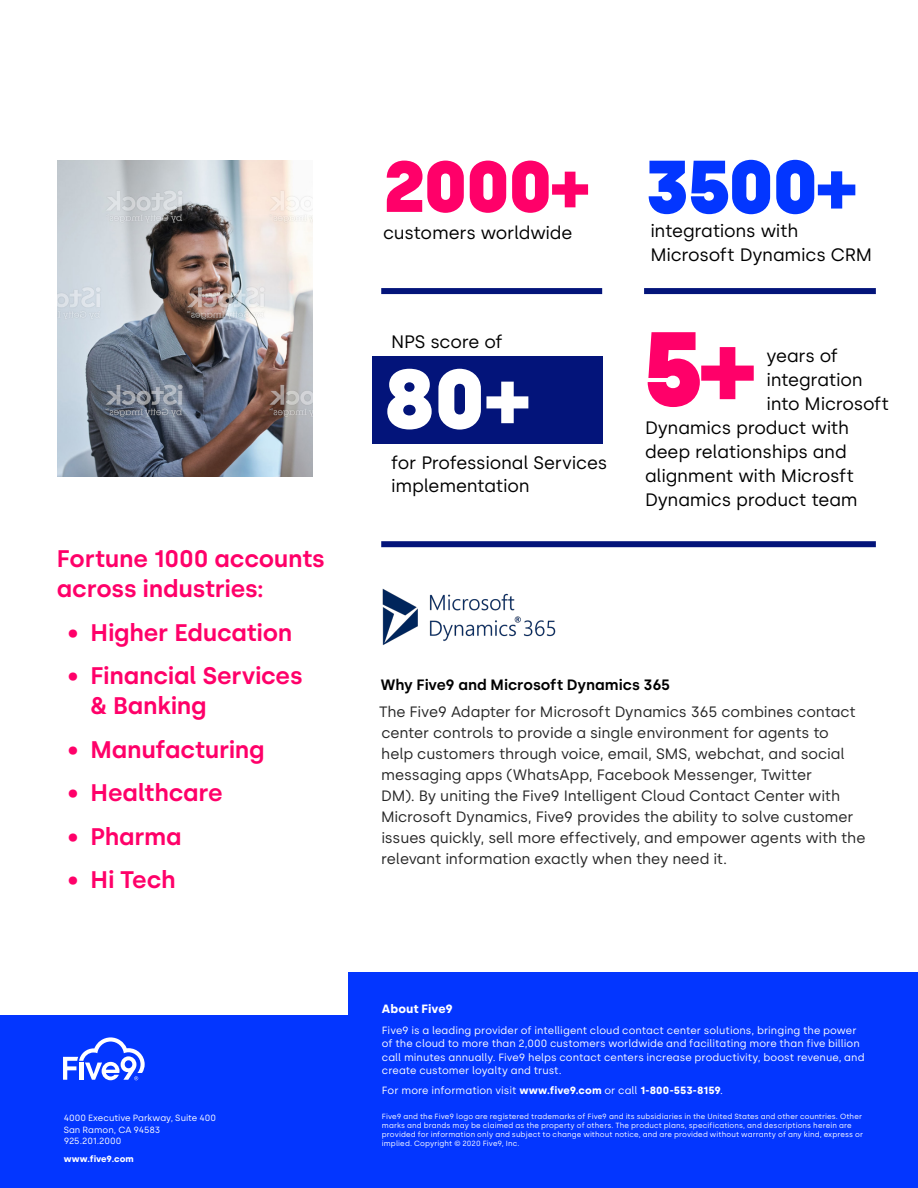
<style>
.page{position:relative;width:918px;height:1188px;background:#fff}
.page>*{position:absolute;margin:0;border:0;box-sizing:border-box;transform-origin:0 0}
.Callout{font:900 105px "Silka";color:#ff0069}
.Callout-2{font:900 83.85px "Silka";color:#fff}
.Callout-3{font:900 75px "Silka";color:#0336ff}
.Callout-4{font:900 72px "Silka";color:#ff0069}
.Callout-5{font:600 24px/30px "Silka";letter-spacing:-.01em;color:#ff0069}
.Callout-6{font:18px/24px "Silka";letter-spacing:-.01em;color:#000}
.Body_Copy_Level_2_8p{font:15px/21px "Silka";letter-spacing:-.01em;color:#262626}
.Subheader_9pt{font:600 15px "Silka";letter-spacing:-.005em;color:#000}
.Figure_Header_8pt_10{font:700 12px "Silka";letter-spacing:.005em;color:#fff}
.Boilerplate_Details{font:10.5px/13.5px "Silka";letter-spacing:.005em;color:#fff}
.Contact_info_6pt_7_5{font:9px/11.2px "Silka";color:#fff}
.Contact_info_6pt_7_5-2{font:700 9px "Silka";letter-spacing:.005em;color:#fff}
.Legal_text_5pt_6pt{font:7.5px/9px "Silka";letter-spacing:.015em;color:#fff}
.s1{font-weight:700}
</style>
<div class="page">
<div style="left:0;top:1015px;width:475px;height:173px;background:#0336ff"></div>
<div style="left:348px;top:972px;width:570px;height:216px;background:#0336ff"></div>
<img style="left:382px;top:588px;width:174px;height:57px">
<div style="left:381px;top:288px;width:221px;height:6px;background:#03147a"></div>
<div style="left:381px;top:541px;width:495px;height:6px;background:#03147a"></div>
<div style="left:644px;top:288px;width:232px;height:6px;background:#03147a"></div>
<svg style="left:63px;top:1037px;width:82px;height:43px"></svg>
<img style="left:58px;top:160px;width:255px;height:316px">
<div style="left:372px;top:357px;width:230px;height:87px;background:#03147a"></div>
<p class="Callout-5" style="left:57px;top:544px;width:269px">Fortune 1000 accounts across industries:</p>
<p class="Callout-5" style="left:67px;top:617px;width:226px">• Higher Education</p>
<p class="Callout-5" style="left:91px;top:661px;width:214px;text-indent:-23px">• Financial Services &amp; Banking</p>
<p class="Callout-5" style="left:67px;top:734px;width:199px">• Manufacturing</p>
<p class="Callout-5" style="left:67px;top:778px;width:157px">• Healthcare</p>
<p class="Callout-5" style="left:67px;top:821px;width:115px">• Pharma</p>
<p class="Callout-5" style="left:67px;top:865px;width:110px">• Hi Tech</p>
<p class="Contact_info_6pt_7_5" style="left:64px;top:1113px;width:154px">4000 Executive Parkway, Suite 400<br>San Ramon, CA 94583<br>925.201.2000</p>
<p class="Contact_info_6pt_7_5-2" style="left:64px;top:1153px;width:71px">www.five9.com</p>
<p class="Callout-4" style="left:383px;top:144px;width:207px">2000+</p>
<p class="Callout-6" style="left:383px;top:221px;width:191px">customers worldwide</p>
<p class="Callout-6" style="left:391px;top:330px;width:113px">NPS score of</p>
<p class="Callout-2" style="left:384px;top:349px;width:146px">80+</p>
<p class="Callout-6" style="left:391px;top:452px;width:218px;line-height:22.5px">for Professional Services implementation</p>
<p class="Callout-3" style="left:644px;top:142px;width:213px">3500+</p>
<p class="Callout-6" style="left:650px;top:219px;width:223px">integrations with<br>Microsoft Dynamics CRM</p>
<p class="Callout" style="left:641px;top:306px;width:115px">5+</p>
<p class="Callout-6" style="left:766px;top:344px;width:73px">years of</p>
<p class="Callout-6" style="left:766px;top:368px;width:98px">integration</p>
<p class="Callout-6" style="left:766px;top:392px;width:124px">into Microsoft</p>
<p class="Callout-6" style="left:645px;top:416px;width:206px">Dynamics product with</p>
<p class="Callout-6" style="left:645px;top:440px;width:203px">deep relationships and</p>
<p class="Callout-6" style="left:645px;top:464px;width:211px">alignment with Microsft</p>
<p class="Callout-6" style="left:645px;top:488px;width:214px">Dynamics product team</p>
<p class="Subheader_9pt" style="left:381px;top:675px;width:291px">Why Five9 and Microsoft Dynamics 365</p>
<p class="Body_Copy_Level_2_8p" style="left:379px;top:702px;width:488px">The Five9 Adapter for Microsoft Dynamics 365 combines contact center controls to provide a single environment for agents to<br>help customers through voice, email, SMS, webchat, and social messaging apps (WhatsApp, Facebook Messenger, Twitter<br>DM). By uniting the Five9 Intelligent Cloud Contact Center with Microsoft Dynamics, Five9 provides the ability to solve customer issues quickly, sell more effectively, and empower agents with the relevant information exactly when they need it.</p>
<p class="Figure_Header_8pt_10" style="left:382px;top:1002px;width:72px">About Five9</p>
<p class="Boilerplate_Details" style="left:382px;top:1023px;width:484px">Five9 is a leading provider of intelligent cloud contact center solutions, bringing the power of the cloud to more than 2,000 customers worldwide and facilitating more than five billion call minutes annually. Five9 helps contact centers increase productivity, boost revenue, and create customer loyalty and trust.</p>
<p class="Boilerplate_Details" style="left:382px;top:1084px;width:343px">For more information visit <span class="s1">www.five9.com</span> or call <span class="s1">1-800-553-8159</span>.</p>
<p class="Legal_text_5pt_6pt" style="left:382px;top:1112px;width:483px">Five9 and the Five9 logo are registered trademarks of Five9 and its subsidiaries in the United States and other countries. Other marks and brands may be claimed as the property of others. The product plans, specifications, and descriptions herein are provided for information only and subject to change without notice, and are provided without warranty of any kind, express or implied. Copyright © 2020 Five9, Inc.</p>
</div>
